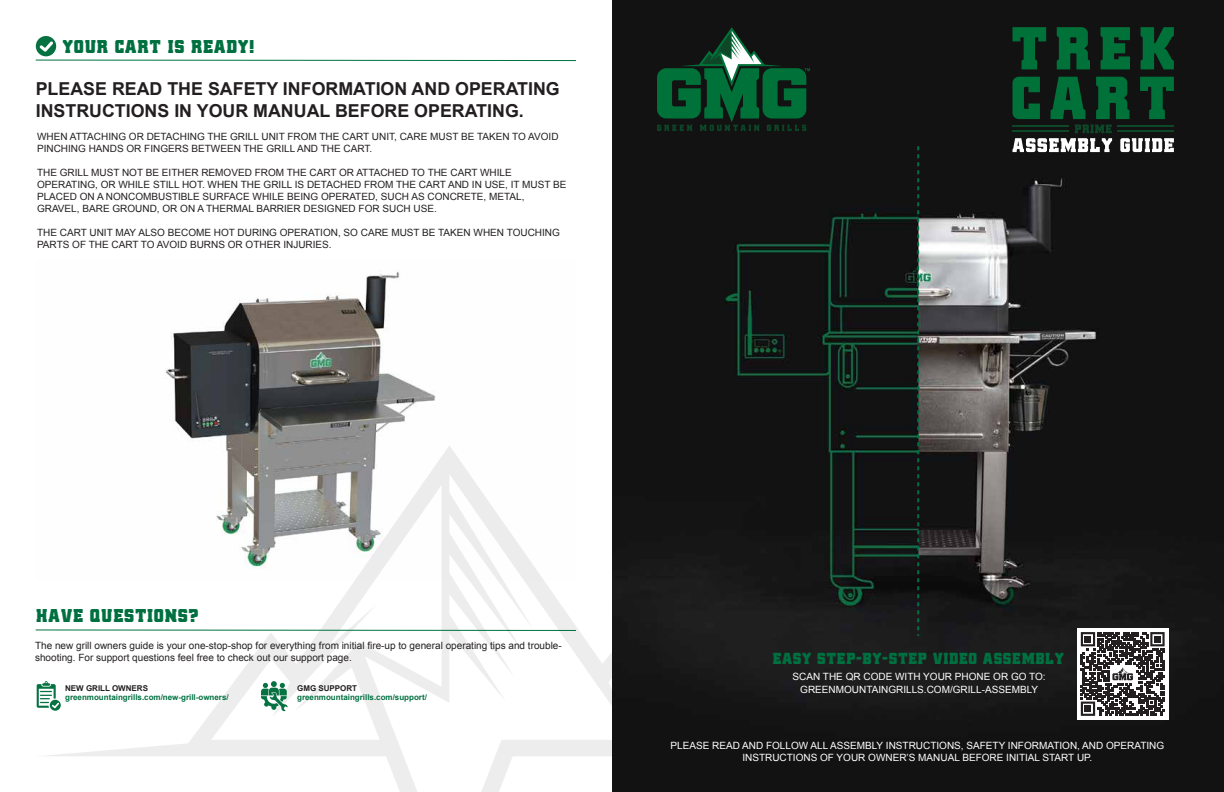
<style>
.page{position:relative;width:1224px;height:792px;background:#fff}
.page>*{position:absolute;margin:0;border:0;box-sizing:border-box;transform-origin:0 0}
.t1{font:18.6px "GMGPRIME Regular";color:#017041}
.t2{font:700 17.8px/21.4px "Arial";color:#231f20}
.t3{font:16px "GMGPRIME Regular";color:#017041}
.t4{font:10px/12px "Arial";color:#231f20}
.t5{font:10px/12px "Arial";color:#fff;text-align:center}
.t6{font:700 8px "Arial";color:#017041}
.t7{font:700 8px "Arial";color:#231f20}
</style>
<div class="page">
<img style="left:166px;top:272px;width:269px;height:173px">
<img style="left:612px;top:0;width:612px;height:792px">
<svg style="left:35px;top:36px;width:541px;height:26px"></svg>
<svg style="left:917px;top:146px;width:2px;height:490px"></svg>
<svg style="left:657px;top:27px;width:153px;height:104px;background:#13432b"></svg>
<svg style="left:36px;top:445px;width:576px;height:347px"></svg>
<svg style="left:37px;top:681px;width:24px;height:30px"></svg>
<svg style="left:35px;top:629px;width:542px;height:2px"></svg>
<svg style="left:261px;top:681px;width:27px;height:30px"></svg>
<svg style="left:1120px;top:138px;width:54px;height:14px"></svg>
<svg style="left:1013px;top:125px;width:99px;height:27px"></svg>
<hr style="left:1013px;top:126px;width:56px;height:1px;background:#0e4728">
<hr style="left:1118px;top:126px;width:56px;height:1px;background:#0e4728">
<hr style="left:1013px;top:130px;width:56px;height:1px;background:#0e4728">
<hr style="left:1118px;top:130px;width:56px;height:1px;background:#0e4728">
<svg style="left:1013px;top:27px;width:33px;height:42px"></svg>
<svg style="left:1057px;top:27px;width:33px;height:42px"></svg>
<svg style="left:1101px;top:27px;width:29px;height:42px"></svg>
<svg style="left:1141px;top:27px;width:33px;height:42px"></svg>
<svg style="left:1013px;top:77px;width:27px;height:42px"></svg>
<svg style="left:1051px;top:77px;width:35px;height:42px"></svg>
<svg style="left:1096px;top:77px;width:33px;height:42px"></svg>
<svg style="left:1140px;top:77px;width:34px;height:42px"></svg>
<div style="left:1077px;top:628px;width:92px;height:92px;background:#fff"></div>
<svg style="left:1081px;top:632px;width:84px;height:84px"></svg>
<h1 class="t1" style="left:62px;top:35px;width:194px">YOUR CART IS READY!</h1>
<h2 class="t2" style="left:36px;top:79px;width:526px">PLEASE READ THE SAFETY INFORMATION AND OPERATING<br>INSTRUCTIONS IN YOUR MANUAL BEFORE OPERATING.</h2>
<p class="t4" style="left:37px;top:131px;width:523px">WHEN ATTACHING OR DETACHING THE GRILL UNIT FROM THE CART UNIT, CARE MUST BE TAKEN TO AVOID<br>PINCHING HANDS OR FINGERS BETWEEN THE GRILL AND THE CART.</p>
<p class="t4" style="left:37px;top:167px;width:531px">THE GRILL MUST NOT BE EITHER REMOVED FROM THE CART OR ATTACHED TO THE CART WHILE OPERATING, OR WHILE STILL HOT. WHEN THE GRILL IS DETACHED FROM THE CART AND IN USE, IT MUST BE PLACED ON A NONCOMBUSTIBLE SURFACE WHILE BEING OPERATED, SUCH AS CONCRETE, METAL, GRAVEL, BARE GROUND, OR ON A THERMAL BARRIER DESIGNED FOR SUCH USE.</p>
<p class="t4" style="left:37px;top:227px;width:524px">THE CART UNIT MAY ALSO BECOME HOT DURING OPERATION, SO CARE MUST BE TAKEN WHEN TOUCHING<br>PARTS OF THE CART TO AVOID BURNS OR OTHER INJURIES.</p>
<h1 class="t1" style="left:36px;top:605px;width:165px">HAVE QUESTIONS?</h1>
<p class="t4" style="left:35px;top:640px;width:528px">The new grill owners guide is your one-stop-shop for everything from initial fire-up to general operating tips and trouble&shy;shooting. For support questions feel free to check out our support page.</p>
<p class="t7" style="left:297px;top:683px;width:62px">GMG SUPPORT</p>
<p class="t6" style="left:297px;top:692px;width:131px">greenmountaingrills.com/support/</p>
<h3 class="t3" style="left:772px;top:649px;width:293px">EASY STEP-BY-STEP VIDEO ASSEMBLY</h3>
<p class="t5" style="left:793px;top:671px;width:255px">SCAN THE QR CODE WITH YOUR PHONE OR GO TO:</p>
<p class="t7" style="left:65px;top:683px;width:84px">NEW GRILL OWNERS</p>
<p class="t5" style="left:800px;top:684px;width:240px">GREENMOUNTAINGRILLS.COM/GRILL-ASSEMBLY</p>
<p class="t6" style="left:65px;top:692px;width:165px">greenmountaingrills.com/new-grill-owners/</p>
<p class="t5" style="left:670px;top:740px;width:495px">PLEASE READ AND FOLLOW ALL ASSEMBLY INSTRUCTIONS, SAFETY INFORMATION, AND OPERATING<br>INSTRUCTIONS OF YOUR OWNER’S MANUAL BEFORE INITIAL START UP.</p>
</div>
